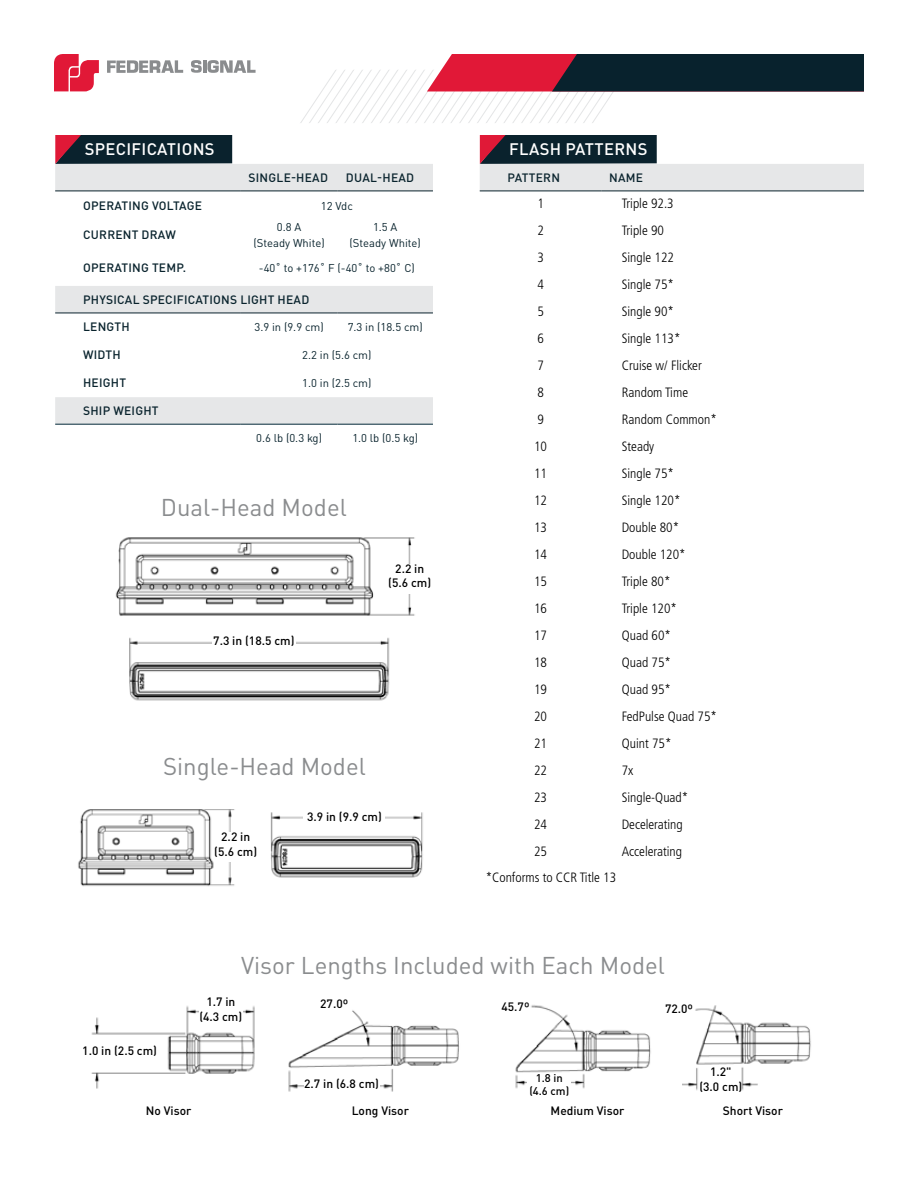
<style>
.page{position:relative;width:918px;height:1188px;background:#fff}
.page>*{position:absolute;margin:0;border:0;box-sizing:border-box;transform-origin:0 0}
.t1{font:24px "DIN Pro";color:#8a8c8e}
.t2{font:500 16.5px "DIN Pro";letter-spacing:.02em;color:#fff}
.t3{font:300 condensed 13.5px "Frutiger LT Std";color:#000}
.t4{font:500 12px/14.4px "DIN Pro";color:#000;text-align:center}
.t5{font:500 12px "DIN Pro";letter-spacing:.02em;color:#09232d}
.t6{font:11.25px/16.5px "DIN Pro";color:#09232d;text-align:center}
.t7{font:500 11.1px/13.4px "DIN Pro";color:#000;text-align:center}
</style>
<div class="page">
<svg style="left:54px;top:54px;width:45px;height:37px"></svg>
<svg style="left:107px;top:60px;width:76px;height:13px"></svg>
<svg style="left:191px;top:54px;width:673px;height:69px"></svg>
<svg style="left:55px;top:164px;width:378px;height:260px"></svg>
<svg style="left:241px;top:314px;width:192px;height:27px"></svg>
<hr style="left:55px;top:191px;width:186px;height:1px;background:#0a222d">
<hr style="left:241px;top:191px;width:97px;height:1px;background:#0a222d">
<hr style="left:338px;top:191px;width:95px;height:1px;background:#0a222d">
<hr style="left:55px;top:424px;width:186px;height:1px;background:#042a39">
<hr style="left:241px;top:424px;width:97px;height:1px;background:#042a39">
<hr style="left:338px;top:424px;width:95px;height:1px;background:#042a39">
<hr style="left:55px;top:313px;width:186px;height:1px;background:#0a222d">
<hr style="left:241px;top:313px;width:97px;height:1px;background:#0a222d">
<hr style="left:338px;top:313px;width:95px;height:1px;background:#0a222d">
<hr style="left:480px;top:191px;width:122px;height:1px;background:#0a222d">
<hr style="left:602px;top:191px;width:262px;height:1px;background:#0a222d">
<svg style="left:55px;top:135px;width:177px;height:29px;background:#1d2430"></svg>
<svg style="left:479px;top:135px;width:385px;height:56px"></svg>
<img style="left:115px;top:537px;width:300px;height:79px">
<div style="left:388px;top:564px;width:43px;height:29px;background:#fff"></div>
<img style="left:129px;top:637px;width:261px;height:64px">
<div style="left:212px;top:636px;width:84px;height:17px;background:#fff"></div>
<img style="left:78px;top:809px;width:157px;height:78px">
<img style="left:270px;top:812px;width:153px;height:66px">
<div style="left:304px;top:813px;width:81px;height:14px;background:#fff"></div>
<div style="left:214px;top:833px;width:43px;height:29px;background:#fff"></div>
<img style="left:91px;top:1006px;width:164px;height:83px">
<div style="left:199px;top:998px;width:43px;height:26px;background:#fff"></div>
<img style="left:288px;top:1010px;width:171px;height:82px">
<div style="left:304px;top:1080px;width:75px;height:14px;background:#fff"></div>
<img style="left:515px;top:1005px;width:136px;height:84px">
<div style="left:528px;top:1074px;width:43px;height:27px;background:#fff"></div>
<img style="left:682px;top:1005px;width:129px;height:86px">
<p class="t2" style="left:85px;top:136px;width:131px">SPECIFICATIONS</p>
<p class="t2" style="left:509px;top:136px;width:140px">FLASH PATTERNS</p>
<p class="t5" style="left:249px;top:168px;width:81px">SINGLE-HEAD</p>
<p class="t5" style="left:346px;top:168px;width:70px">DUAL-HEAD</p>
<p class="t5" style="left:83px;top:196px;width:121px">OPERATING VOLTAGE</p>
<p class="t6" style="left:321px;top:197px;width:33px">12 Vdc</p>
<p class="t5" style="left:83px;top:225px;width:94px">CURRENT DRAW</p>
<p class="t6" style="left:254px;top:218px;width:73px">0.8 A<br>(Steady White)</p>
<p class="t6" style="left:350px;top:218px;width:73px">1.5 A<br>(Steady White)</p>
<p class="t5" style="left:83px;top:258px;width:105px">OPERATING TEMP.</p>
<p class="t6" style="left:259px;top:258px;width:157px">-40˚ to +176˚ F (-40˚ to +80˚ C)</p>
<p class="t5" style="left:83px;top:290px;width:228px">PHYSICAL SPECIFICATIONS LIGHT HEAD</p>
<p class="t5" style="left:83px;top:317px;width:48px">LENGTH</p>
<p class="t6" style="left:255px;top:318px;width:71px">3.9 in (9.9 cm)</p>
<p class="t6" style="left:348px;top:318px;width:77px">7.3 in (18.5 cm)</p>
<p class="t5" style="left:83px;top:345px;width:39px">WIDTH</p>
<p class="t6" style="left:302px;top:346px;width:71px">2.2 in (5.6 cm)</p>
<p class="t5" style="left:83px;top:373px;width:45px">HEIGHT</p>
<p class="t6" style="left:302px;top:374px;width:71px">1.0 in (2.5 cm)</p>
<p class="t5" style="left:83px;top:401px;width:77px">SHIP WEIGHT</p>
<p class="t6" style="left:256px;top:429px;width:67px">0.6 lb (0.3 kg)</p>
<p class="t6" style="left:352px;top:429px;width:67px">1.0 lb (0.5 kg)</p>
<h1 class="t1" style="left:161px;top:489px;width:187px">Dual-Head Model</h1>
<p class="t4" style="left:213px;top:632px;width:83px">7.3 in (18.5 cm)</p>
<p class="t4" style="left:388px;top:560px;width:44px">2.2 in (5.6 cm)</p>
<h1 class="t1" style="left:163px;top:748px;width:204px">Single-Head Model</h1>
<p class="t4" style="left:307px;top:808px;width:76px">3.9 in (9.9 cm)</p>
<p class="t4" style="left:214px;top:828px;width:44px">2.2 in (5.6 cm)</p>
<p class="t5" style="left:508px;top:168px;width:54px">PATTERN</p>
<p class="t5" style="left:609px;top:168px;width:35px">NAME</p>
<p class="t3" style="left:537px;top:195px;width:8px">1</p>
<p class="t3" style="left:622px;top:195px;width:53px">Triple 92.3</p>
<p class="t3" style="left:537px;top:222px;width:8px">2</p>
<p class="t3" style="left:622px;top:222px;width:44px">Triple 90</p>
<p class="t3" style="left:537px;top:249px;width:8px">3</p>
<p class="t3" style="left:622px;top:249px;width:54px">Single 122</p>
<p class="t3" style="left:537px;top:276px;width:8px">4</p>
<p class="t3" style="left:622px;top:276px;width:54px">Single 75*</p>
<p class="t3" style="left:537px;top:303px;width:8px">5</p>
<p class="t3" style="left:622px;top:303px;width:54px">Single 90*</p>
<p class="t3" style="left:537px;top:330px;width:8px">6</p>
<p class="t3" style="left:622px;top:330px;width:60px">Single 113*</p>
<p class="t3" style="left:537px;top:357px;width:8px">7</p>
<p class="t3" style="left:622px;top:357px;width:81px">Cruise w/ Flicker</p>
<p class="t3" style="left:537px;top:384px;width:8px">8</p>
<p class="t3" style="left:622px;top:384px;width:68px">Random Time</p>
<p class="t3" style="left:537px;top:411px;width:8px">9</p>
<p class="t3" style="left:622px;top:411px;width:97px">Random Common*</p>
<p class="t3" style="left:534px;top:438px;width:14px">10</p>
<p class="t3" style="left:622px;top:438px;width:34px">Steady</p>
<p class="t3" style="left:534px;top:465px;width:14px">11</p>
<p class="t3" style="left:622px;top:465px;width:54px">Single 75*</p>
<p class="t3" style="left:534px;top:492px;width:14px">12</p>
<p class="t3" style="left:622px;top:492px;width:60px">Single 120*</p>
<p class="t3" style="left:534px;top:519px;width:14px">13</p>
<p class="t3" style="left:622px;top:519px;width:59px">Double 80*</p>
<p class="t3" style="left:534px;top:546px;width:14px">14</p>
<p class="t3" style="left:622px;top:546px;width:65px">Double 120*</p>
<p class="t3" style="left:534px;top:573px;width:14px">15</p>
<p class="t3" style="left:622px;top:573px;width:50px">Triple 80*</p>
<p class="t3" style="left:534px;top:600px;width:14px">16</p>
<p class="t3" style="left:622px;top:600px;width:57px">Triple 120*</p>
<p class="t3" style="left:534px;top:627px;width:14px">17</p>
<p class="t3" style="left:622px;top:627px;width:51px">Quad 60*</p>
<p class="t3" style="left:534px;top:654px;width:14px">18</p>
<p class="t3" style="left:622px;top:654px;width:51px">Quad 75*</p>
<p class="t3" style="left:534px;top:681px;width:14px">19</p>
<p class="t3" style="left:622px;top:681px;width:51px">Quad 95*</p>
<p class="t3" style="left:534px;top:708px;width:14px">20</p>
<p class="t3" style="left:622px;top:708px;width:97px">FedPulse Quad 75*</p>
<p class="t3" style="left:534px;top:735px;width:14px">21</p>
<p class="t3" style="left:622px;top:735px;width:51px">Quint 75*</p>
<p class="t3" style="left:534px;top:762px;width:14px">22</p>
<p class="t3" style="left:622px;top:762px;width:13px">7x</p>
<p class="t3" style="left:534px;top:789px;width:14px">23</p>
<p class="t3" style="left:622px;top:789px;width:68px">Single-Quad*</p>
<p class="t3" style="left:534px;top:816px;width:14px">24</p>
<p class="t3" style="left:622px;top:816px;width:63px">Decelerating</p>
<p class="t3" style="left:534px;top:843px;width:14px">25</p>
<p class="t3" style="left:622px;top:843px;width:62px">Accelerating</p>
<p class="t3" style="left:486px;top:870px;width:132px">*Conforms to CCR Title 13</p>
<p class="t4" style="left:82px;top:1042px;width:76px">1.0 in (2.5 cm)</p>
<h1 class="t1" style="left:241px;top:946px;width:425px">Visor Lengths Included with Each Model</h1>
<p class="t4" style="left:199px;top:993px;width:44px">1.7 in (4.3 cm)</p>
<p class="t4" style="left:320px;top:995px;width:30px">27.0º</p>
<p class="t4" style="left:501px;top:998px;width:30px">45.7º</p>
<p class="t4" style="left:665px;top:1000px;width:30px">72.0º</p>
<p class="t4" style="left:304px;top:1075px;width:76px">2.7 in (6.8 cm)</p>
<p class="t7" style="left:529px;top:1070px;width:41px">1.8 in (4.6 cm)</p>
<p class="t4" style="left:699px;top:1064px;width:44px">1.2" (3.0 cm)</p>
<p class="t4" style="left:146px;top:1102px;width:47px">No Visor</p>
<p class="t4" style="left:352px;top:1102px;width:59px">Long Visor</p>
<p class="t4" style="left:551px;top:1102px;width:75px">Medium Visor</p>
<p class="t4" style="left:723px;top:1102px;width:62px">Short Visor</p>
</div>
